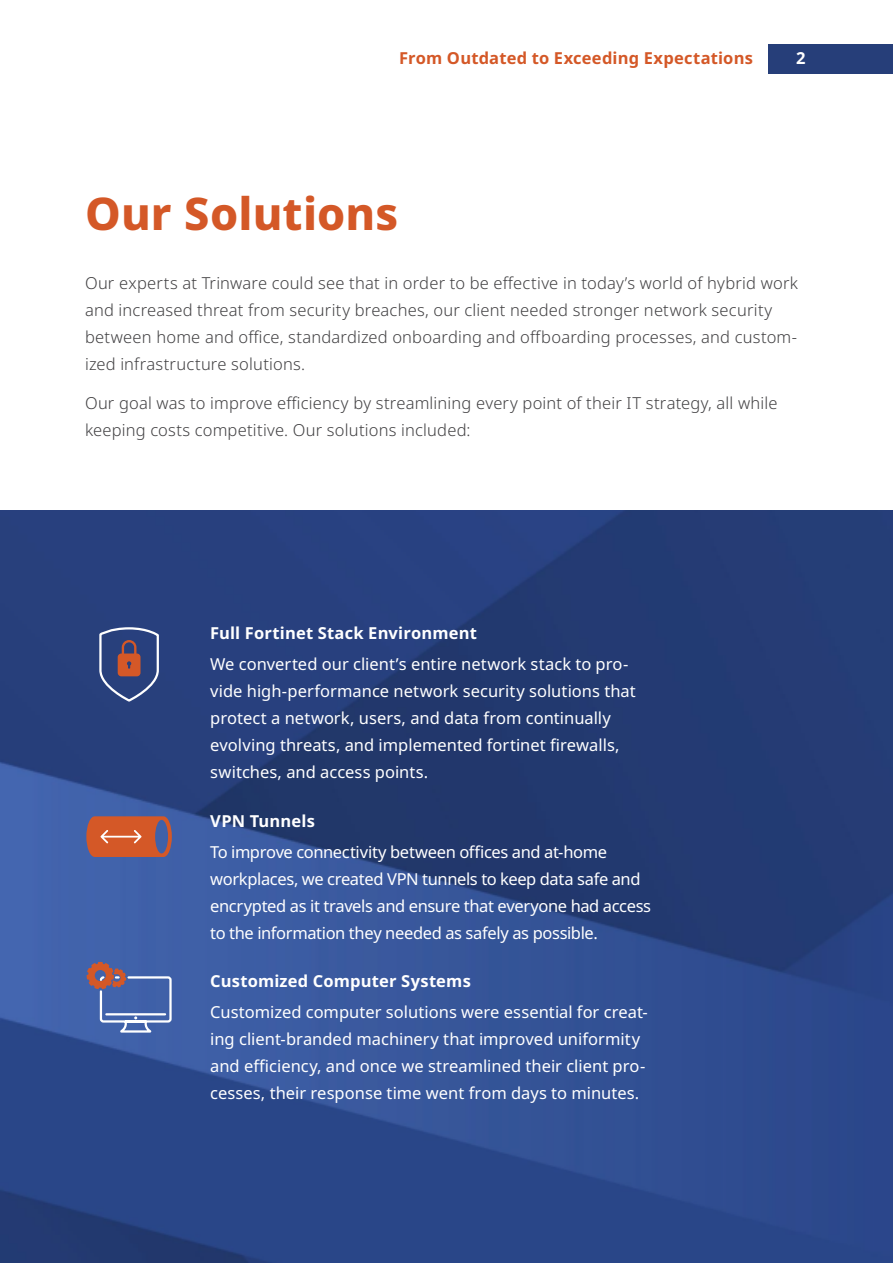
<style>
.page{position:relative;width:893px;height:1263px;background:#fff}
.page>*{position:absolute;margin:0;border:0;box-sizing:border-box;transform-origin:0 0}
.t1{font:800 45px "Noto Sans";color:#d45827}
.t2{font:16.5px/27px "Noto Sans";color:#fff}
.t3{font:300 16.5px/27px "Noto Sans";letter-spacing:.01em;color:#414042}
.t4{font:16.5px/27px "Noto Sans";letter-spacing:-.025em;color:#fff}
.t5{font:700 16.5px "Noto Sans";letter-spacing:.01em;color:#fff}
.t6{font:700 16.5px "Noto Sans";letter-spacing:.01em;color:#d45827}
</style>
<div class="page">
<img style="left:0;top:510px;width:893px;height:753px">
<svg style="left:86px;top:816px;width:86px;height:41px;background:#be5f42"></svg>
<svg style="left:87px;top:962px;width:86px;height:72px;background:#6372a6"></svg>
<svg style="left:98px;top:626px;width:62px;height:77px;background:#52567f"></svg>
<div style="left:768px;top:44px;width:125px;height:29px;background:#263e79"></div>
<p class="t6" style="left:399px;top:52px;width:355px">From Outdated to Exceeding Expectations</p>
<p class="t5" style="left:796px;top:52px;width:11px">2</p>
<h1 class="t1" style="left:85px;top:195px;width:315px">Our Solutions</h1>
<p class="t3" style="left:85px;top:269px;width:714px">Our experts at Trinware could see that in order to be effective in today’s world of hybrid work and increased threat from security breaches, our client needed stronger network security between home and office, standardized onboarding and offboarding processes, and custom&shy;ized infrastructure solutions.</p>
<p class="t3" style="left:85px;top:390px;width:694px">Our goal was to improve efficiency by streamlining every point of their IT strategy, all while keeping costs competitive. Our solutions included:</p>
<p class="t5" style="left:210px;top:626px;width:268px">Full Fortinet Stack Environment</p>
<p class="t2" style="left:210px;top:652px;width:427px">We converted our client’s entire network stack to pro&shy;vide high-performance network security solutions that protect a network, users, and data from continually evolving threats, and implemented fortinet firewalls, switches, and access points.</p>
<p class="t5" style="left:210px;top:814px;width:106px">VPN Tunnels</p>
<p class="t4" style="left:210px;top:839px;width:442px">To improve connectivity between offices and at-home workplaces, we created VPN tunnels to keep data safe and encrypted as it travels and ensure that everyone had access to the information they needed as safely as possible.</p>
<p class="t5" style="left:210px;top:974px;width:262px">Customized Computer Systems</p>
<p class="t2" style="left:210px;top:1000px;width:439px">Customized computer solutions were essential for creat&shy;ing client-branded machinery that improved uniformity and efficiency, and once we streamlined their client pro&shy;cesses, their response time went from days to minutes.</p>
</div>
